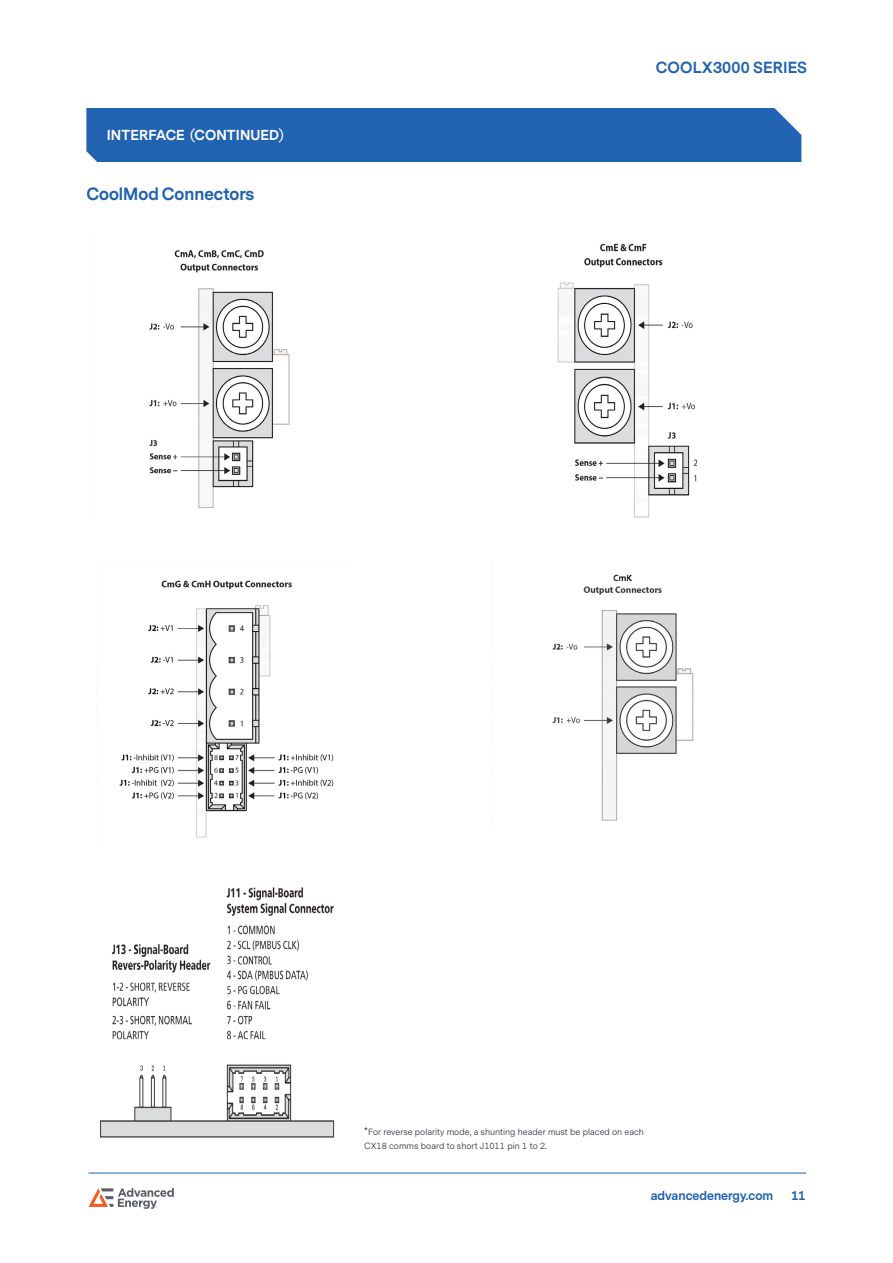
<style>
.page{position:relative;width:893px;height:1263px;background:#fff}
.page>*{position:absolute;margin:0;border:0;box-sizing:border-box;transform-origin:0 0}
.AE__Colored_Subhead{font:700 16.5px "Messina Sans";color:#2163b0}
.t1{font:700 15px "Messina Sans";letter-spacing:.01em;color:#2163b0}
.Heading_1{font:700 13.5px "Messina Sans";letter-spacing:.01em;color:#fff}
.t2{font:700 12px "Messina Sans";color:#2163b0}
.AE___Page_Body{font:9px/13.5px "Messina Sans";color:#323640}
.s1{font-size:10.5px}
</style>
<div class="page">
<hr style="left:88px;top:1172px;width:718px;height:1px;background:#2163b0">
<svg style="left:89px;top:1188px;width:85px;height:21px"></svg>
<img style="left:149px;top:250px;width:141px;height:258px">
<img style="left:557px;top:243px;width:141px;height:275px">
<img style="left:119px;top:580px;width:215px;height:258px">
<img style="left:100px;top:887px;width:235px;height:251px">
<div style="left:86px;top:108px;width:715px;height:54px;background:#2163b0"></div>
<img style="left:552px;top:574px;width:142px;height:247px">
<p class="Heading_1" style="left:107px;top:125px;width:178px">INTERFACE (CONTINUED)</p>
<p class="AE__Colored_Subhead" style="left:86px;top:182px;width:169px">CoolMod Connectors</p>
<h2 class="t1" style="left:656px;top:57px;width:153px">COOLX3000 SERIES</h2>
<p class="AE___Page_Body" style="left:364px;top:1125px;width:281px"><span class="s1">*</span>For reverse polarity mode, a shunting header must be placed on each<br>CX18 comms board to short J1011 pin 1 to 2.</p>
<h3 class="t2" style="left:651px;top:1187px;width:124px">advancedenergy.com</h3>
<h3 class="t2" style="left:791px;top:1187px;width:16px">11</h3>
</div>
